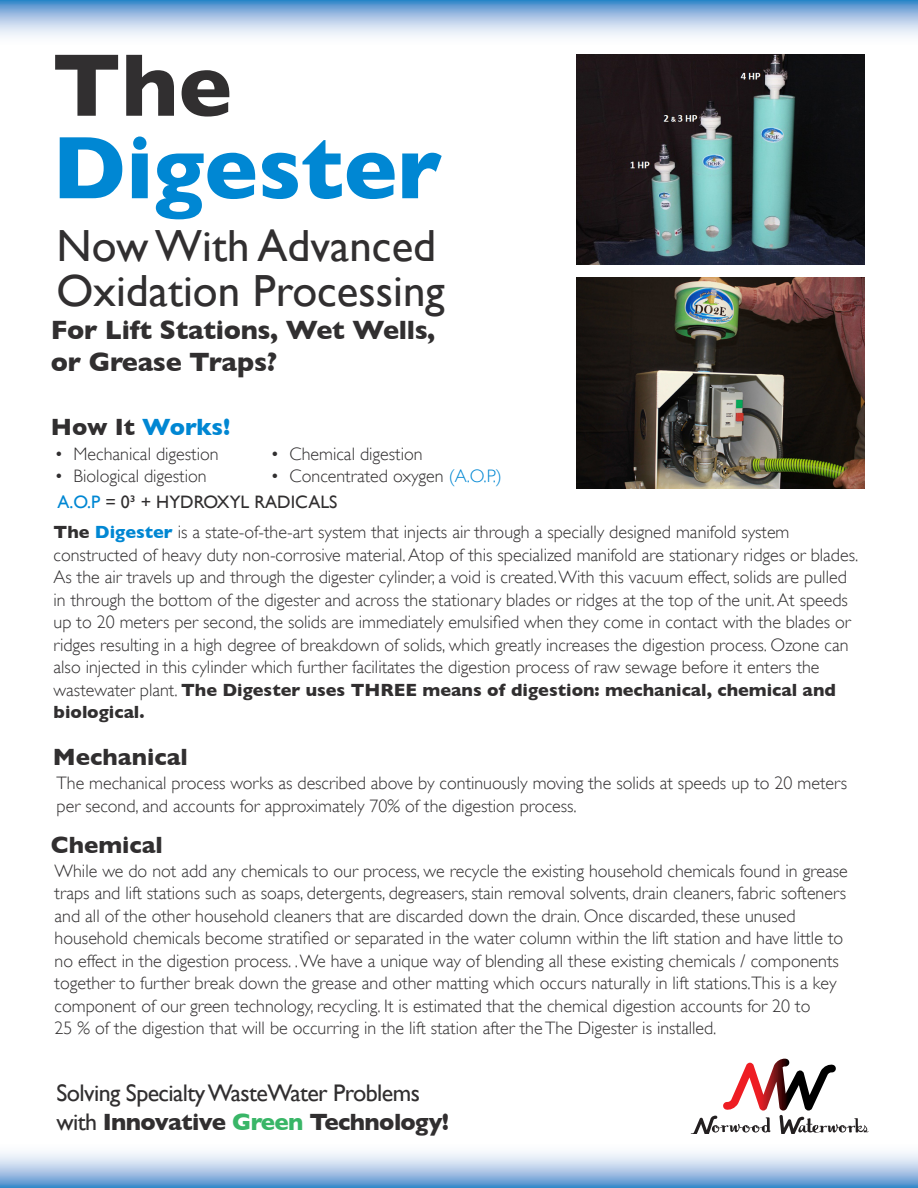
<style>
.page{position:relative;width:918px;height:1188px;background:#fff}
.page>*{position:absolute;margin:0;border:0;box-sizing:border-box;transform-origin:0 0}
.t1{font:700 90px "Gill Sans";color:#0087d3}
.t2{font:700 90px "Gill Sans";color:#312f30}
.t3{font:45px "Gill Sans";color:#312f30}
.t4{font:700 27px "Gill Sans";letter-spacing:-.01em;color:#312f30}
.t5{font:24px "Gill Sans";letter-spacing:-.025em;color:#312f30}
.t6{font:700 24px "Gill Sans";letter-spacing:-.025em;color:#312f30}
.t7{font:700 24px "Gill Sans";color:#312f30}
.t8{font:700 24px "Gill Sans";letter-spacing:-.015em;color:#0087d3}
.t9{font:300 18px/22.5px "Gill Sans";color:#312f30}
.t10{font:700 18px/22.5px "Gill Sans";color:#312f30}
.t11{font:18px "Gill Sans";color:#312f30}
.s1{color:#312f30}
.s2{color:#0087d3}
.s3{font-weight:700}
.s4{font-weight:700;color:#0087d3}
.s5{font-weight:300}
.s6{font-weight:400}
.s7{color:#39b667}
</style>
<div class="page">
<svg style="left:0;top:1152px;width:918px;height:36px;background:#aac7e6"></svg>
<svg style="left:0;top:0;width:918px;height:37px;background:#a7c5e5"></svg>
<img style="left:577px;top:54px;width:288px;height:211px">
<img style="left:577px;top:278px;width:288px;height:211px">
<svg style="left:690px;top:1059px;width:179px;height:75px"></svg>
<p class="t2" style="left:52px;top:33px;width:182px">The</p>
<p class="t1" style="left:52px;top:115px;width:391px">Digester</p>
<p class="t3" style="left:57px;top:220px;width:381px">Now With Advanced</p>
<p class="t3" style="left:57px;top:265px;width:390px">Oxidation Processing</p>
<p class="t4" style="left:51px;top:314px;width:386px">For Lift Stations, Wet Wells,</p>
<p class="t4" style="left:51px;top:346px;width:228px">or Grease Traps?</p>
<p class="t8" style="left:51px;top:413px;width:181px"><span class="s1">How It</span> Works!</p>
<p class="t9" style="left:55px;top:442px;width:166px">• Mechanical digestion</p>
<p class="t9" style="left:271px;top:442px;width:154px">• Chemical digestion</p>
<p class="t9" style="left:55px;top:465px;width:154px">• Biological digestion</p>
<p class="t9" style="left:271px;top:465px;width:233px">• Concentrated oxygen <span class="s2">(A.O.P.)</span></p>
<p class="t11" style="left:58px;top:491px;width:281px"><span class="s2">A.O.P</span> = 0³ + HYDROXYL RADICALS</p>
<p class="t9" style="left:54px;top:521px;width:737px"><span class="s3">The</span> <span class="s4">Digester</span> is a state-of-the-art system that injects air through a specially designed manifold system</p>
<p class="t9" style="left:54px;top:543px;width:806px">constructed of heavy duty non-corrosive material. Atop of this specialized manifold are stationary ridges or blades.<br>As the air travels up and through the digester cylinder, a void is created. With this vacuum effect, solids are pulled</p>
<p class="t9" style="left:54px;top:588px;width:796px">in through the bottom of the digester and across the stationary blades or ridges at the top of the unit. At speeds</p>
<p class="t9" style="left:54px;top:611px;width:799px">up to 20 meters per second, the solids are immediately emulsified when they come in contact with the blades or</p>
<p class="t9" style="left:54px;top:633px;width:796px">ridges resulting in a high degree of breakdown of solids, which greatly increases the digestion process. Ozone can also injected in this cylinder which further facilitates the digestion process of raw sewage before it enters the</p>
<p class="t10" style="left:54px;top:678px;width:784px"><span class="s5">wastewater plant.</span> The Digester uses THREE means of digestion: mechanical, chemical and biological.</p>
<p class="t7" style="left:53px;top:742px;width:136px">Mechanical</p>
<p class="t9" style="left:57px;top:772px;width:792px">The mechanical process works as described above by continuously moving the solids at speeds up to 20 meters per second, and accounts for approximately 70% of the digestion process.</p>
<p class="t7" style="left:51px;top:830px;width:113px">Chemical</p>
<p class="t9" style="left:55px;top:860px;width:795px">While we do not add any chemicals to our process, we recycle the existing household chemicals found in grease traps and lift stations such as soaps, detergents, degreasers, stain removal solvents, drain cleaners, fabric softeners</p>
<p class="t9" style="left:55px;top:905px;width:743px">and all of the other household cleaners that are discarded down the drain. Once discarded, these unused</p>
<p class="t9" style="left:55px;top:927px;width:790px">household chemicals become stratified or separated in the water column within the lift station and have little to</p>
<p class="t9" style="left:55px;top:950px;width:786px">no effect in the digestion process. . We have a unique way of blending all these existing chemicals / components</p>
<p class="t9" style="left:55px;top:972px;width:783px">together to further break down the grease and other matting which occurs naturally in lift stations.This is a key</p>
<p class="t9" style="left:55px;top:995px;width:757px">component of our green technology, recycling. It is estimated that the chemical digestion accounts for 20 to</p>
<p class="t9" style="left:55px;top:1017px;width:663px">25 % of the digestion that will be occurring in the lift station after the The Digester is installed.</p>
<p class="t5" style="left:57px;top:1079px;width:365px">Solving Specialty WasteWater Problems</p>
<p class="t6" style="left:57px;top:1108px;width:394px"><span class="s6">with</span> Innovative <span class="s7">Green</span> Technology!</p>
</div>
